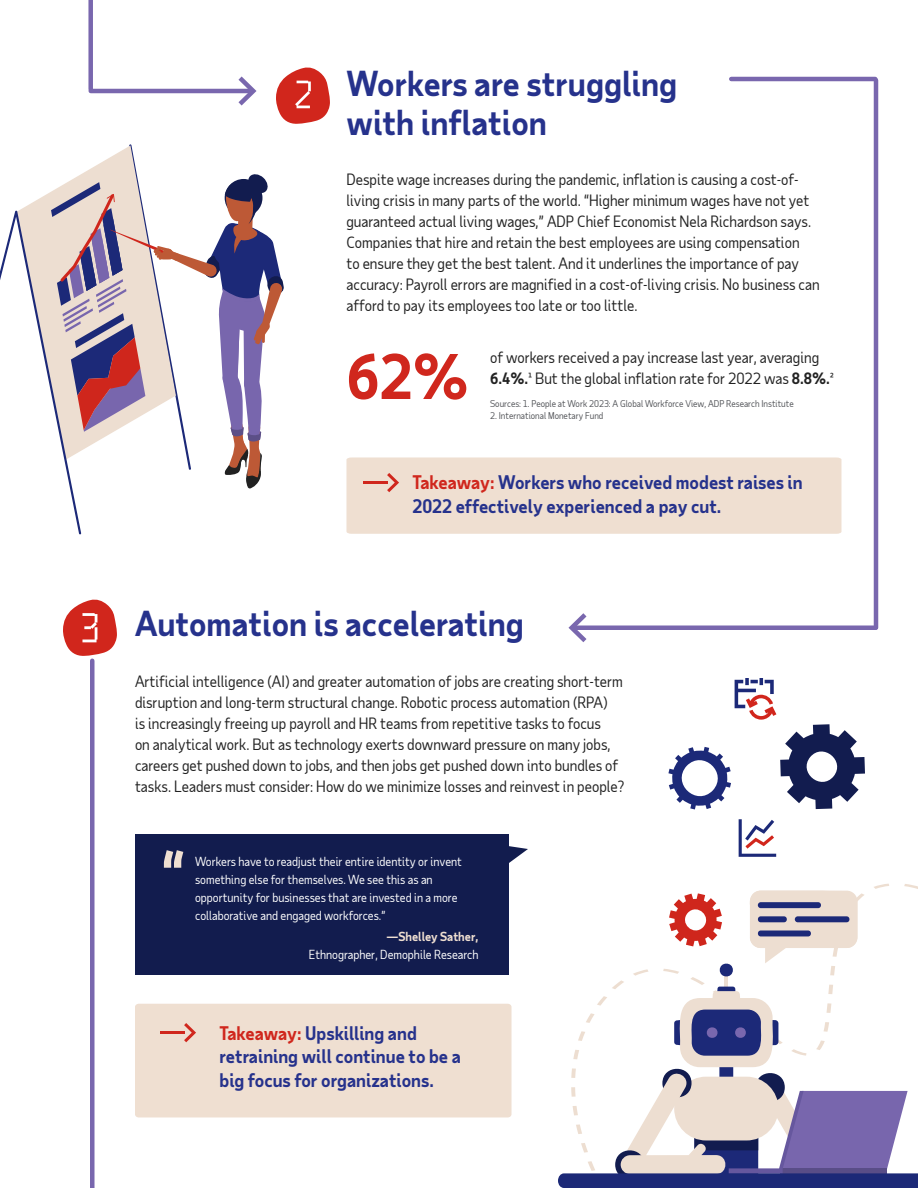
<style>
.page{position:relative;width:918px;height:1188px;background:#fff}
.page>*{position:absolute;margin:0;border:0;box-sizing:border-box;transform-origin:0 0}
.t1{font:700 60px "Taub Sans";color:#d0271d}
.t2{font:700 55.5px "Taub Sans";color:#efdfd1}
.t3{font:700 33px/39px "Taub Sans";color:#26328c}
.t4{font:700 18px/24px "Taub Sans";color:#26328c}
.t5{font:15px/21px "Taub Sans";color:#222}
.t6{font:12px/18px "Taub Sans";color:#fff}
.t7{font:700 12px "Taub Sans";color:#efdfd1}
.t8{font:9px "Taub Sans";color:#54565a}
.s1{font-weight:700}
.s2{color:#d0271d}
</style>
<div class="page">
<div style="left:135px;top:834px;width:373px;height:141px;background:#121c4e"></div>
<svg style="left:276px;top:67px;width:54px;height:57px"></svg>
<svg style="left:63px;top:599px;width:54px;height:57px"></svg>
<div style="left:135px;top:1004px;width:377px;height:113px;background:#efdfd1;border-radius:4px"></div>
<hr style="left:91px;top:89px;width:160px;height:4px;background:#7967ae">
<hr style="left:731px;top:77px;width:144px;height:4px;background:#7967ae">
<hr style="left:577px;top:626px;width:298px;height:4px;background:#7967ae">
<svg style="left:238px;top:77px;width:18px;height:29px"></svg>
<hr style="left:874px;top:80px;width:4px;height:548px;background:#7967ae">
<hr style="left:90px;top:661px;width:4px;height:527px;background:#7967ae">
<div style="left:88px;top:0;width:5px;height:89px;background:#7967ae"></div>
<svg style="left:508px;top:844px;width:20px;height:26px"></svg>
<svg style="left:0;top:144px;width:284px;height:390px"></svg>
<svg style="left:613px;top:884px;width:305px;height:103px"></svg>
<hr style="left:725px;top:970px;width:3px;height:21px;background:#edded1">
<svg style="left:720px;top:961px;width:13px;height:18px"></svg>
<svg style="left:558px;top:987px;width:360px;height:201px"></svg>
<svg style="left:669px;top:893px;width:53px;height:53px"></svg>
<svg style="left:739px;top:819px;width:37px;height:38px"></svg>
<svg style="left:668px;top:678px;width:197px;height:131px"></svg>
<svg style="left:749px;top:891px;width:108px;height:72px"></svg>
<svg style="left:569px;top:613px;width:18px;height:29px"></svg>
<div style="left:346px;top:458px;width:495px;height:76px;background:#efdfd1"></div>
<hr style="left:160px;top:1031px;width:25px;height:3px;background:#d0271d">
<svg style="left:184px;top:1023px;width:12px;height:19px"></svg>
<h3 class="t3" style="left:346px;top:63px;width:332px">Workers are struggling with inflation</h3>
<p class="t5" style="left:346px;top:168px;width:475px">Despite wage increases during the pandemic, inflation is causing a cost-of&shy;living crisis in many parts of the world. “Higher minimum wages have not yet guaranteed actual living wages,” ADP Chief Economist Nela Richardson says.<br>Companies that hire and retain the best employees are using compensation<br>to ensure they get the best talent. And it underlines the importance of pay accuracy: Payroll errors are magnified in a cost-of-living crisis. No business can afford to pay its employees too late or too little.</p>
<p class="t5" style="left:490px;top:347px;width:345px">of workers received a pay increase last year, averaging<br><span class="s1">6.4%.</span>¹ But the global inflation rate for 2022 was <span class="s1">8.8%.</span>²</p>
<p class="t8" style="left:490px;top:398px;width:305px">Sources: 1. People at Work 2023: A Global Workforce View, ADP Research Institute</p>
<p class="t8" style="left:490px;top:410px;width:115px">2. International Monetary Fund</p>
<h1 class="t1" style="left:346px;top:337px;width:124px">62%</h1>
<p class="t4" style="left:412px;top:470px;width:392px"><span class="s2">Takeaway:</span> Workers who received modest raises in<br>2022 effectively experienced a pay cut.</p>
<h3 class="t3" style="left:135px;top:604px;width:390px">Automation is accelerating</h3>
<p class="t5" style="left:135px;top:671px;width:491px">Artificial intelligence (AI) and greater automation of jobs are creating short-term disruption and long-term structural change. Robotic process automation (RPA)<br>is increasingly freeing up payroll and HR teams from repetitive tasks to focus<br>on analytical work. But as technology exerts downward pressure on many jobs, careers get pushed down to jobs, and then jobs get pushed down into bundles of tasks. Leaders must consider: How do we minimize losses and reinvest in people?</p>
<h2 class="t2" style="left:161px;top:836px;width:25px">“</h2>
<p class="t6" style="left:195px;top:852px;width:268px">Workers have to readjust their entire identity or invent something else for themselves. We see this as an opportunity for businesses that are invested in a more collaborative and engaged workforces.”</p>
<p class="t7" style="left:386px;top:928px;width:94px">—Shelley Sather,</p>
<p class="t6" style="left:309px;top:945px;width:171px">Ethnographer, Demophile Research</p>
<p class="t4" style="left:219px;top:1020px;width:243px"><span class="s2">Takeaway:</span> Upskilling and retraining will continue to be a big focus for organizations.</p>
</div>
